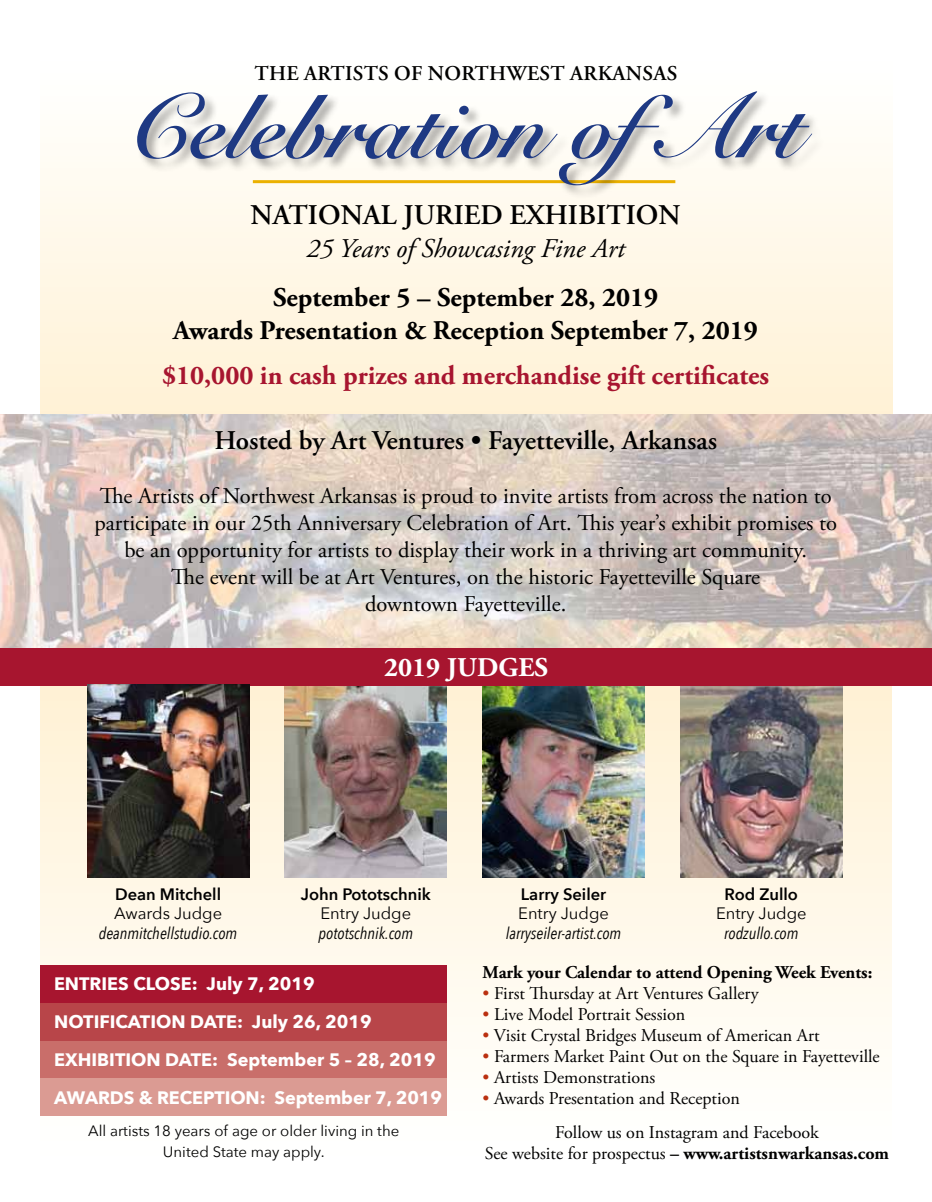
<style>
.page{position:relative;width:932px;height:1202px;background:#fff}
.page>*{position:absolute;margin:0;border:0;box-sizing:border-box;transform-origin:0 0}
.t1{font:700 90px "Snell Roundhand";color:#1e3983}
.t2{font:600 28.5px "Adobe Garamond Pro";color:#000}
.t3{font:700 27px/33px "Adobe Garamond Pro";color:#000;text-align:center}
.t4{font:700 27px "Adobe Garamond Pro";color:#a7152f}
.t5{font:600 27px "Adobe Garamond Pro";color:#000}
.t6{font:italic 27px "Adobe Garamond Pro";color:#000}
.t7{font:700 27px "Adobe Garamond Pro";color:#fff}
.t8{font:22.5px/27px "Adobe Garamond Pro";color:#000;text-align:center}
.t9{font:600 21px "Adobe Garamond Pro";letter-spacing:.015em;color:#000}
.t10{font:18px/21px "Adobe Garamond Pro";color:#000;text-align:center}
.t11{font:700 18px/37.8px "Avenir Next";color:#fff}
.t12{font:700 18px "Adobe Garamond Pro";color:#000}
.t13{font:italic 16.5px "Avenir Next Condensed";color:#000}
.t14{font:600 16.5px "Avenir Next";color:#000}
.t15{font:16.5px "Avenir Next";color:#000}
.t16{font:15px/21.6px "Avenir Next";color:#000;text-align:center}
.s1{color:#ba3010}
.s2{font-weight:700}
</style>
<div class="page">
<div style="left:40px;top:56px;width:852px;height:373px;background:linear-gradient(to bottom,#fff,#fff1d4)"></div>
<div style="left:136px;top:91px;width:689px;height:109px;background:#000;opacity:.34"></div>
<div style="left:40px;top:675px;width:851px;height:486px;background:linear-gradient(to bottom,#faeace,#fff)"></div>
<img style="left:285px;top:685px;width:162px;height:193px">
<img style="left:482px;top:685px;width:162px;height:193px">
<img style="left:680px;top:685px;width:162px;height:193px">
<div style="left:41px;top:965px;width:406px;height:37px;background:#a7152f"></div>
<div style="left:40px;top:1002px;width:407px;height:38px;background:#b84549"></div>
<div style="left:40px;top:1040px;width:407px;height:38px;background:#c96e6a"></div>
<div style="left:41px;top:1078px;width:406px;height:38px;background:#db9b93"></div>
<img style="left:0;top:414px;width:932px;height:233px">
<div style="left:0;top:647px;width:932px;height:38px;background:#a7152f"></div>
<img style="left:87px;top:684px;width:162px;height:194px">
<p class="t9" style="left:254px;top:61px;width:424px">THE ARTISTS OF NORTHWEST ARKANSAS</p>
<h1 class="t1" style="left:130px;top:73px;width:673px">Celebration ofArt</h1>
<p class="t2" style="left:250px;top:199px;width:431px">NATIONAL JURIED EXHIBITION</p>
<p class="t6" style="left:306px;top:232px;width:320px">25 Years of Showcasing Fine Art</p>
<p class="t3" style="left:173px;top:281px;width:586px">September 5 – September 28, 2019<br>Awards Presentation &amp; Reception September 7, 2019</p>
<p class="t4" style="left:162px;top:359px;width:608px">$10,000 in cash prizes and merchandise gift certificates</p>
<p class="t5" style="left:214px;top:425px;width:504px">HOSTED BY ART VENTURES • FAYETTEVILLE, ARKANSAS</p>
<p class="t8" style="left:94px;top:483px;width:744px">The Artists of Northwest Arkansas is proud to invite artists from across the nation to participate in our 25th Anniversary Celebration of Art. This year’s exhibit promises to be an opportunity for artists to display their work in a thriving art community.<br>The event will be at Art Ventures, on the historic Fayetteville Square<br>downtown Fayetteville.</p>
<p class="t7" style="left:384px;top:651px;width:165px">2019 JUDGES</p>
<p class="t14" style="left:115px;top:880px;width:107px">Dean Mitchell</p>
<p class="t15" style="left:114px;top:899px;width:110px">Awards Judge</p>
<p class="t13" style="left:99px;top:923px;width:140px">deanmitchellstudio.com</p>
<p class="t11" style="left:54px;top:964px;width:389px">ENTRIES CLOSE: July 7, 2019<br>NOTIFICATION DATE: July 26, 2019<br>EXHIBITION DATE: September 5 – 28, 2019<br>AWARDS &amp; RECEPTION: September 7, 2019</p>
<p class="t16" style="left:88px;top:1118px;width:313px">All artists 18 years of age or older living in the<br>United State may apply.</p>
<p class="t14" style="left:301px;top:880px;width:131px">John Pototschnik</p>
<p class="t15" style="left:320px;top:899px;width:92px">Entry Judge</p>
<p class="t13" style="left:318px;top:923px;width:96px">pototschnik.com</p>
<p class="t14" style="left:521px;top:880px;width:87px">Larry Seiler</p>
<p class="t15" style="left:518px;top:899px;width:92px">Entry Judge</p>
<p class="t13" style="left:506px;top:923px;width:117px">larryseiler-artist.com</p>
<p class="t14" style="left:724px;top:880px;width:75px">Rod Zullo</p>
<p class="t15" style="left:716px;top:899px;width:92px">Entry Judge</p>
<p class="t13" style="left:724px;top:923px;width:76px">rodzullo.com</p>
<p class="t12" style="left:482px;top:962px;width:391px">Mark your Calendar to attend Opening Week Events:</p>
<p class="t10" style="left:482px;top:983px;width:278px"><span class="s1">•</span> First Thursday at Art Ventures Gallery</p>
<p class="t10" style="left:482px;top:1004px;width:204px"><span class="s1">•</span> Live Model Portrait Session</p>
<p class="t10" style="left:482px;top:1025px;width:339px"><span class="s1">•</span> Visit Crystal Bridges Museum of American Art</p>
<p class="t10" style="left:482px;top:1046px;width:398px"><span class="s1">•</span> Farmers Market Paint Out on the Square in Fayetteville</p>
<p class="t10" style="left:482px;top:1067px;width:174px"><span class="s1">•</span> Artists Demonstrations</p>
<p class="t10" style="left:482px;top:1088px;width:259px"><span class="s1">•</span> Awards Presentation and Reception</p>
<p class="t10" style="left:485px;top:1122px;width:406px">Follow us on Instagram and Facebook<br>See website for prospectus <span class="s2">– www.artistsnwarkansas.com</span></p>
</div>
